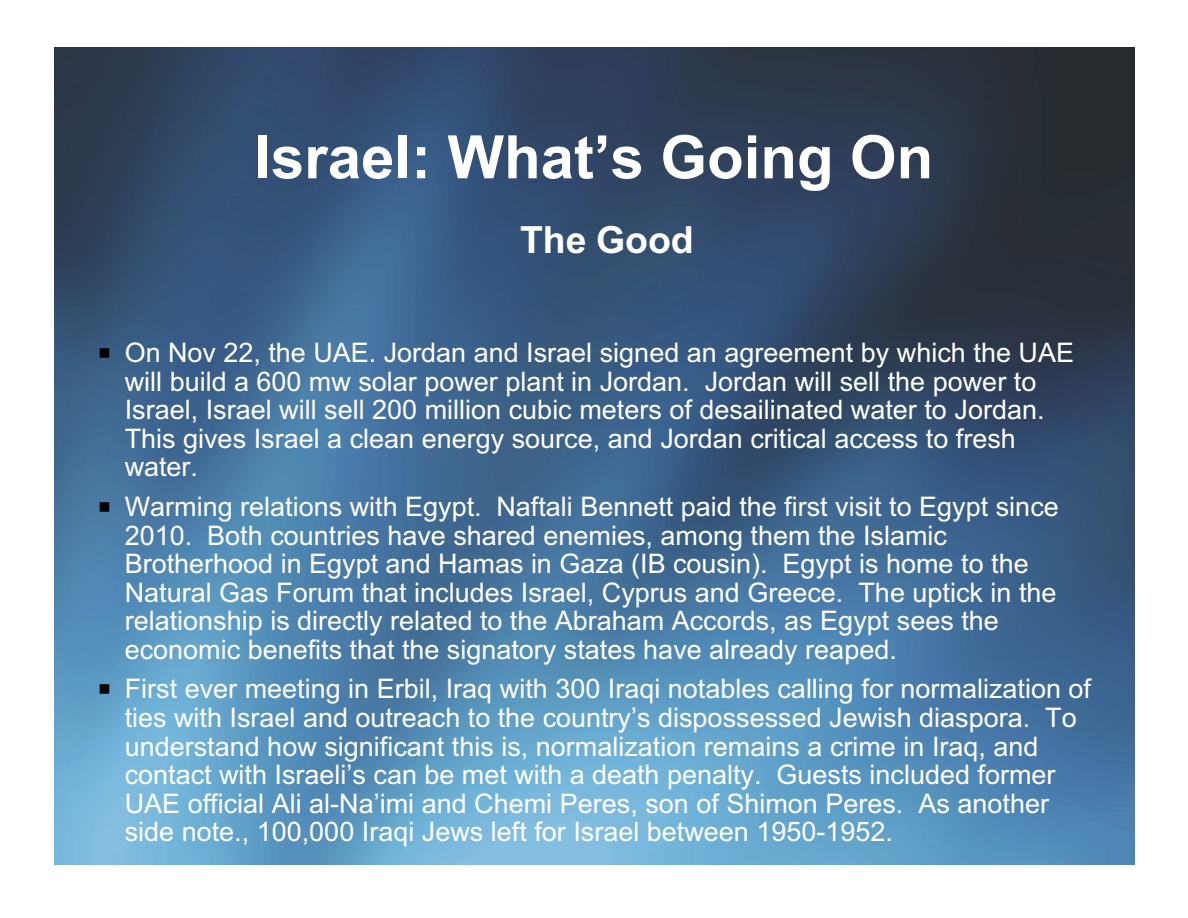
<style>
.page{position:relative;width:1188px;height:918px;background:#fff}
.page>*{position:absolute;margin:0;border:0;box-sizing:border-box;transform-origin:0 0}
.t1{font:700 60px "Arial";color:#fff}
.t2{font:700 37.5px "Arial";color:#fff}
.t3{font:27px/28.5px "Arial";color:#fff}
</style>
<div class="page">
<img style="left:54px;top:47px;width:1080px;height:817px">
<svg style="left:100px;top:348px;width:9px;height:10px"></svg>
<svg style="left:100px;top:502px;width:9px;height:10px"></svg>
<svg style="left:100px;top:685px;width:9px;height:9px"></svg>
<h1 class="t1" style="left:254px;top:135px;width:680px">Israel: What’s Going On</h1>
<h2 class="t2" style="left:520px;top:225px;width:175px">The Good</h2>
<p class="t3" style="left:125px;top:341px;width:951px">On Nov 22, the UAE. Jordan and Israel signed an agreement by which the UAE will build a 600 mw solar power plant in Jordan. Jordan will sell the power to Israel, Israel will sell 200 million cubic meters of desailinated water to Jordan.<br>This gives Israel a clean energy source, and Jordan critical access to fresh water.</p>
<p class="t3" style="left:125px;top:495px;width:936px">Warming relations with Egypt. Naftali Bennett paid the first visit to Egypt since 2010. Both countries have shared enemies, among them the Islamic Brotherhood in Egypt and Hamas in Gaza (IB cousin). Egypt is home to the Natural Gas Forum that includes Israel, Cyprus and Greece. The uptick in the relationship is directly related to the Abraham Accords, as Egypt sees the economic benefits that the signatory states have already reaped.</p>
<p class="t3" style="left:125px;top:677px;width:968px">First ever meeting in Erbil, Iraq with 300 Iraqi notables calling for normalization of ties with Israel and outreach to the country’s dispossessed Jewish diaspora. To understand how significant this is, normalization remains a crime in Iraq, and contact with Israeli’s can be met with a death penalty. Guests included former UAE official Ali al-Na’imi and Chemi Peres, son of Shimon Peres. As another side note., 100,000 Iraqi Jews left for Israel between 1950-1952.</p>
</div>
